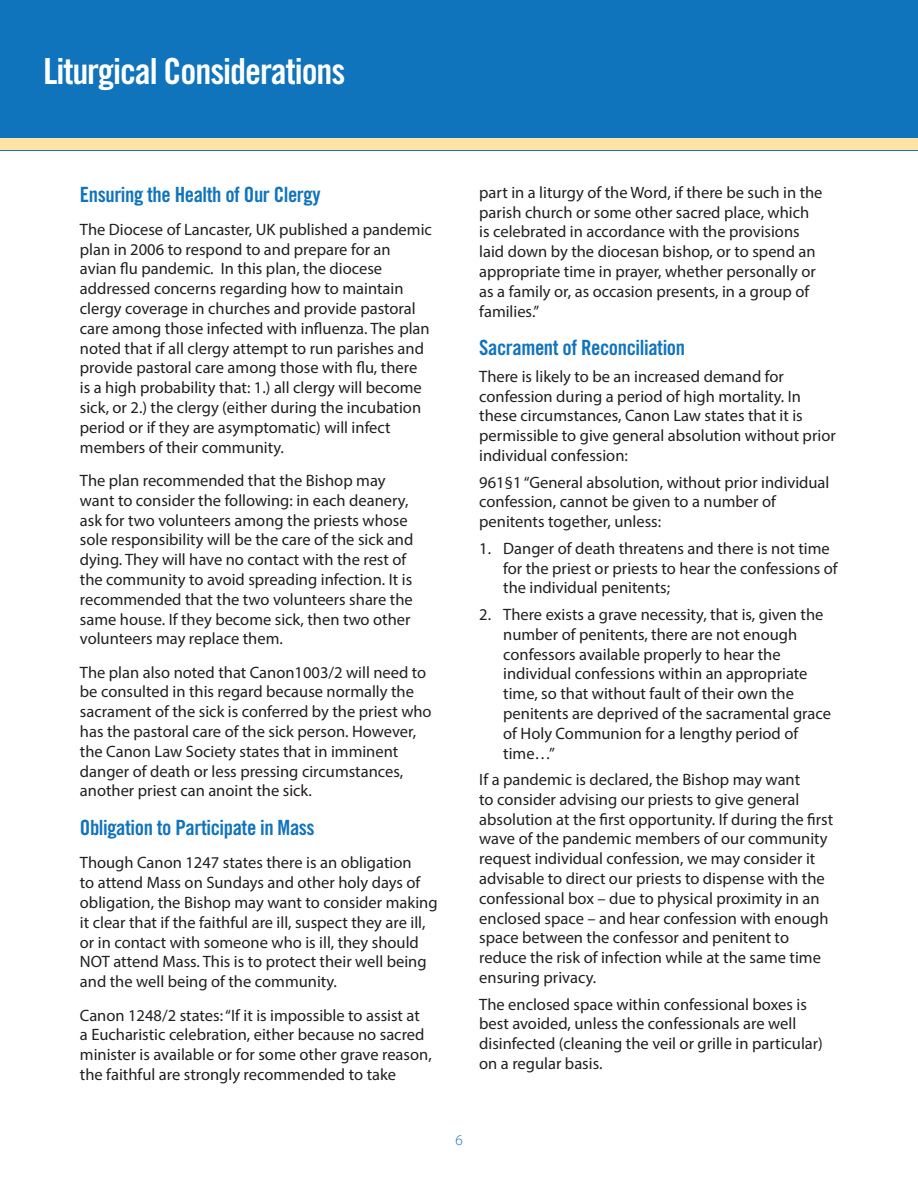
<style>
.page{position:relative;width:918px;height:1188px;background:#fff}
.page>*{position:absolute;margin:0;border:0;box-sizing:border-box;transform-origin:0 0}
.t1{font:36px "Trade Gothic Bold Cond Twenty";letter-spacing:-.03em;color:#fff}
.t2{font:21px "Trade Gothic Bold Cond Twenty";letter-spacing:-.02em;color:#1074bc}
.t3{font:16.5px/19.8px "Myriad Pro";color:#231f20}
.t4{font:300 15px "Myriad Pro";color:#1074bc}
</style>
<div class="page">
<div style="left:0;top:0;width:918px;height:150px;background:#1074bc"></div>
<div style="left:0;top:139px;width:918px;height:11px;background:#ffe2a5"></div>
<p class="t1" style="left:44px;top:49px;width:303px">Liturgical Considerations</p>
<p class="t2" style="left:80px;top:181px;width:242px">Ensuring the Health of Our Clergy</p>
<p class="t3" style="left:80px;top:219px;width:354px">The Diocese of Lancaster, UK published a pandemic plan in 2006 to respond to and prepare for an<br>avian flu pandemic. In this plan, the diocese addressed concerns regarding how to maintain clergy coverage in churches and provide pastoral care among those infected with influenza. The plan noted that if all clergy attempt to run parishes and provide pastoral care among those with flu, there<br>is a high probability that: 1.) all clergy will become sick, or 2.) the clergy (either during the incubation period or if they are asymptomatic) will infect members of their community.</p>
<p class="t3" style="left:80px;top:470px;width:335px">The plan recommended that the Bishop may want to consider the following: in each deanery, ask for two volunteers among the priests whose sole responsibility will be the care of the sick and dying. They will have no contact with the rest of the community to avoid spreading infection. It is recommended that the two volunteers share the same house. If they become sick, then two other volunteers may replace them.</p>
<p class="t3" style="left:80px;top:662px;width:353px">The plan also noted that Canon1003/2 will need to be consulted in this regard because normally the sacrament of the sick is conferred by the priest who has the pastoral care of the sick person. However, the Canon Law Society states that in imminent danger of death or less pressing circumstances, another priest can anoint the sick.</p>
<p class="t2" style="left:80px;top:815px;width:236px">Obligation to Participate in Mass</p>
<p class="t3" style="left:80px;top:853px;width:359px">Though Canon 1247 states there is an obligation<br>to attend Mass on Sundays and other holy days of obligation, the Bishop may want to consider making it clear that if the faithful are ill, suspect they are ill, or in contact with someone who is ill, they should NOT attend Mass. This is to protect their well being and the well being of the community.</p>
<p class="t3" style="left:80px;top:1005px;width:353px">Canon 1248/2 states: “If it is impossible to assist at a Eucharistic celebration, either because no sacred minister is available or for some other grave reason, the faithful are strongly recommended to take</p>
<p class="t3" style="left:479px;top:182px;width:345px">part in a liturgy of the Word, if there be such in the parish church or some other sacred place, which is celebrated in accordance with the provisions laid down by the diocesan bishop, or to spend an appropriate time in prayer, whether personally or as a family or, as occasion presents, in a group of families.”</p>
<p class="t2" style="left:479px;top:335px;width:207px">Sacrament of Reconciliation</p>
<p class="t3" style="left:479px;top:366px;width:358px">There is likely to be an increased demand for confession during a period of high mortality. In these circumstances, Canon Law states that it is permissible to give general absolution without prior individual confession:</p>
<p class="t3" style="left:479px;top:472px;width:352px">961§1 “General absolution, without prior individual confession, cannot be given to a number of penitents together, unless:</p>
<p class="t3" style="left:503px;top:538px;width:336px;text-indent:-24px">1. Danger of death threatens and there is not time for the priest or priests to hear the confessions of the individual penitents;</p>
<p class="t3" style="left:503px;top:604px;width:329px;text-indent:-24px">2. There exists a grave necessity, that is, given the number of penitents, there are not enough confessors available properly to hear the individual confessions within an appropriate time, so that without fault of their own the penitents are deprived of the sacramental grace of Holy Communion for a lengthy period of time…”</p>
<p class="t3" style="left:479px;top:769px;width:356px">If a pandemic is declared, the Bishop may want<br>to consider advising our priests to give general absolution at the first opportunity. If during the first wave of the pandemic members of our community request individual confession, we may consider it advisable to direct our priests to dispense with the confessional box – due to physical proximity in an enclosed space – and hear confession with enough space between the confessor and penitent to reduce the risk of infection while at the same time ensuring privacy.</p>
<p class="t3" style="left:479px;top:994px;width:345px">The enclosed space within confessional boxes is best avoided, unless the confessionals are well disinfected (cleaning the veil or grille in particular) on a regular basis.</p>
<p class="t4" style="left:455px;top:1131px;width:9px">6</p>
</div>
